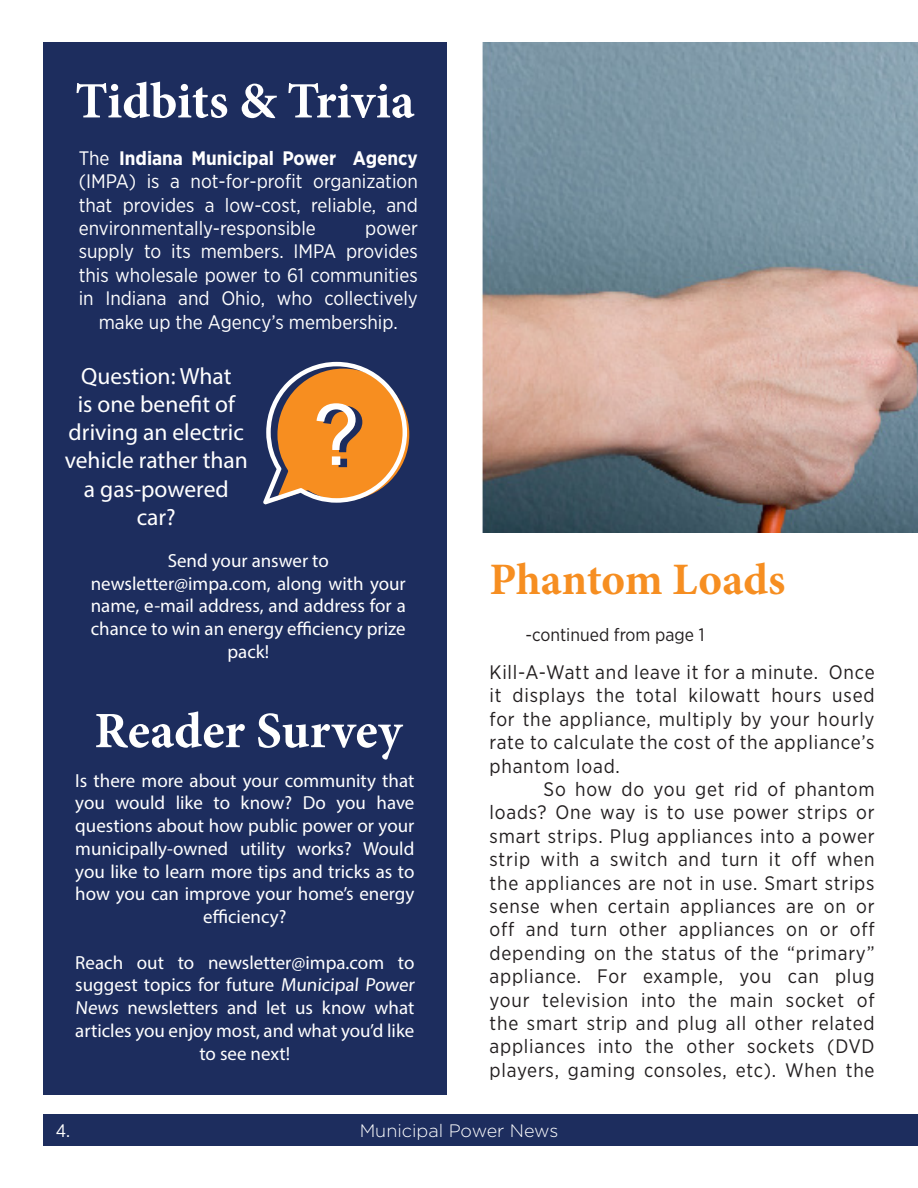
<style>
.page{position:relative;width:918px;height:1188px;background:#fff}
.page>*{position:absolute;margin:0;border:0;box-sizing:border-box;transform-origin:0 0}
.t1{font:700 51px "Minion Pro";color:#fff}
.t2{font:700 45px "Minion Pro";letter-spacing:-.005em;color:#f68e21}
.t3{font:23.55px/28.2px "Myriad Pro";color:#fff;text-align:center}
.t4{font:19.5px/23.4px "Gotham Narrow";letter-spacing:.04em;color:#231f20;text-align:justify}
.t5{font:19.5px/23.4px "Gotham Narrow";color:#fff;text-align:justify}
.t6{font:18.9px/22.8px "Myriad Pro";color:#fff;text-align:center}
.t7{font:18px "Gotham Narrow";color:#231f20}
.t8{font:300 18px "Gotham";color:#fff}
.t9{font:18px "Gotham Narrow";color:#fff}
.s1{font-weight:700}
</style>
<div class="page">
<div style="left:43px;top:1114px;width:875px;height:32px;background:#1d2d5e"></div>
<div style="left:43px;top:42px;width:403px;height:1053px;background:#1d2d5e"></div>
<svg style="left:263px;top:362px;width:146px;height:142px"></svg>
<img style="left:482px;top:42px;width:436px;height:490px">
<p class="t1" style="left:75px;top:65px;width:341px">Tidbits &amp; Trivia</p>
<p class="t5" style="left:79px;top:146px;width:341px">The <span class="s1">Indiana Municipal Power Agency </span>(IMPA) is a not-for-profit organization that provides a low-cost, reliable, and environmentally-responsible</p>
<p class="t5" style="left:365px;top:216px;width:54px">power</p>
<p class="t5" style="left:79px;top:239px;width:341px">supply to its members. IMPA provides</p>
<p class="t5" style="left:79px;top:263px;width:341px">this wholesale power to 61 communities</p>
<p class="t5" style="left:79px;top:286px;width:341px">in Indiana and Ohio, who collectively</p>
<p class="t5" style="left:99px;top:310px;width:301px">make up the Agency’s membership.</p>
<p class="t3" style="left:65px;top:362px;width:185px">Question: What<br>is one benefit of driving an electric vehicle rather than a gas-powered car?</p>
<p class="t6" style="left:168px;top:549px;width:163px">Send your answer to</p>
<p class="t6" style="left:91px;top:572px;width:317px">newsletter@impa.com, along with your name, e-mail address, and address for a chance to win an energy efficiency prize pack!</p>
<p class="t1" style="left:94px;top:695px;width:309px">Reader Survey</p>
<p class="t6" style="left:75px;top:769px;width:341px">Is there more about your community that you would like to know? Do you have questions about how public power or your municipally-owned utility works? Would you like to learn more tips and tricks as to how you can improve your home’s energy efficiency?</p>
<p class="t6" style="left:75px;top:951px;width:343px">Reach out to newsletter@impa.com to suggest topics for future Municipal Power News newsletters and let us know what articles you enjoy most, and what you’d like to see next!</p>
<p class="t2" style="left:490px;top:548px;width:297px">Phantom Loads</p>
<p class="t7" style="left:525px;top:624px;width:181px">-continued from page 1</p>
<p class="t4" style="left:490px;top:660px;width:387px">Kill-A-Watt and leave it for a minute. Once it displays the total kilowatt hours used for the appliance, multiply by your hourly rate to calculate the cost of the appliance’s phantom load.</p>
<p class="t4" style="left:490px;top:777px;width:387px;text-indent:54px">So how do you get rid of phantom loads? One way is to use power strips or smart strips. Plug appliances into a power strip with a switch and turn it off when the appliances are not in use. Smart strips sense when certain appliances are on or off and turn other appliances on or off depending on the status of the “primary” appliance. For example, you can plug your television into the main socket of the smart strip and plug all other related appliances into the other sockets (DVD players, gaming consoles, etc). When the</p>
<p class="t9" style="left:56px;top:1120px;width:16px">4.</p>
<p class="t8" style="left:360px;top:1119px;width:200px">Municipal Power News</p>
</div>
